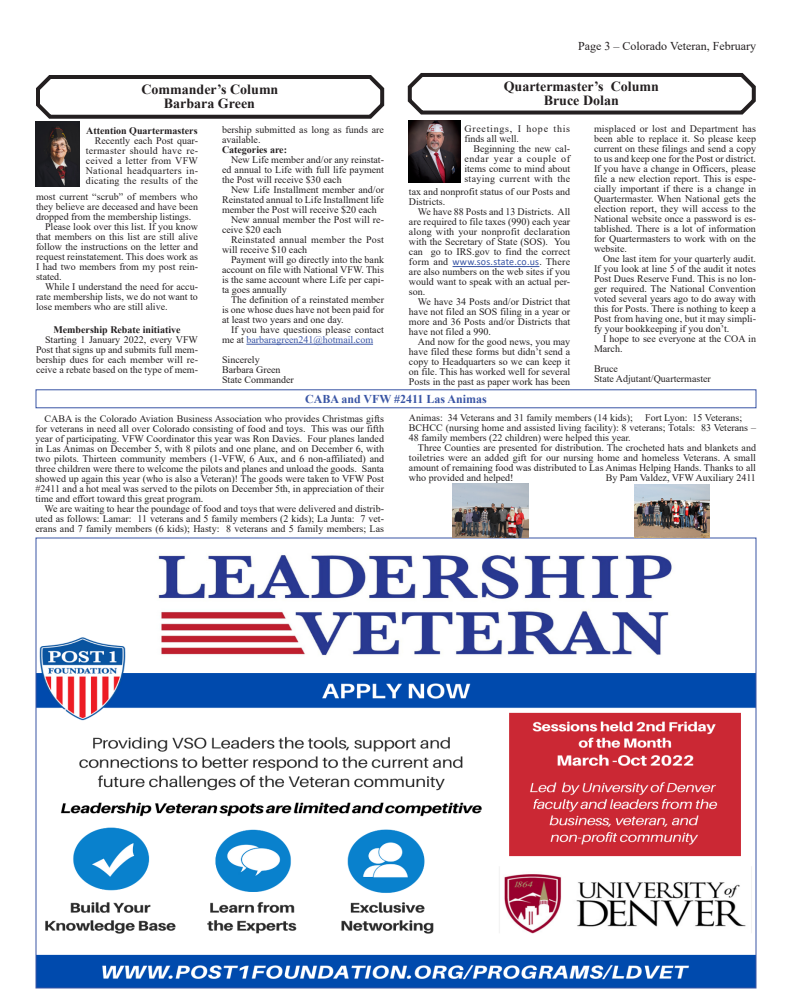
<style>
.page{position:relative;width:792px;height:1008px;background:#fff}
.page>*{position:absolute;margin:0;border:0;box-sizing:border-box;transform-origin:0 0}
.headlMessage_froine{font:700 14px "Times New Roman";color:#231f20}
.I_have_sai{font:12px "Times New Roman";color:#231f20}
.Heading_4{font:700 12px "Times New Roman";color:#3854a4}
.officer_colu{font:10px/10px "Times New Roman";color:#231f20;text-align:justify}
.officer_colu-2{font:700 10px "Times New Roman";color:#231f20}
.officer_colu-3{font:10px/10px "Times New Roman";letter-spacing:.02em;color:#231f20}
.officer_colu-4{font:10px/10px "Times New Roman";letter-spacing:.075em;color:#231f20}
.s1{color:#3854a4}
.s2{font-family:"Calibri";color:#3854a4}
</style>
<div class="page">
<svg style="left:36px;top:75px;width:349px;height:44px"></svg>
<img style="left:409px;top:121px;width:52px;height:62px">
<img style="left:36px;top:122px;width:44px;height:64px">
<svg style="left:407px;top:73px;width:349px;height:42px"></svg>
<hr style="left:246px;top:344px;width:127px;height:1px;background:#3854a4">
<img style="left:38px;top:555px;width:716px;height:431px">
<hr style="left:453px;top:266px;width:86px;height:1px;background:#3854a4">
<div style="left:36px;top:389px;width:720px;height:19px;border:1px solid #3854a4"></div>
<img style="left:634px;top:484px;width:76px;height:53px">
<img style="left:452px;top:484px;width:76px;height:54px">
<p class="headlMessage_froine" style="left:141px;top:79px;width:139px">Commander’s Column</p>
<p class="headlMessage_froine" style="left:164px;top:93px;width:93px">Barbara Green</p>
<p class="officer_colu-2" style="left:86px;top:123px;width:113px">Attention Quartermasters</p>
<p class="officer_colu" style="left:86px;top:135px;width:114px;text-indent:9px">Recently each Post quar&shy;termaster should have re&shy;ceived a letter from VFW National headquarters in&shy;dicating the results of the</p>
<p class="officer_colu" style="left:36px;top:192px;width:164px">most current “scrub” of members who they believe are deceased and have been dropped from the membership listings.</p>
<p class="officer_colu" style="left:36px;top:222px;width:164px;text-indent:9px">Please look over this list. If you know that members on this list are still alive follow the instructions on the letter and request reinstatement. This does work as I had two members from my post rein&shy;stated.</p>
<p class="officer_colu" style="left:36px;top:282px;width:163px;text-indent:9px">While I understand the need for accu&shy;rate membership lists, we do not want to lose members who are still alive.</p>
<p class="officer_colu-2" style="left:53px;top:323px;width:129px">Membership Rebate initiative</p>
<p class="officer_colu" style="left:36px;top:335px;width:164px;text-indent:9px">Starting 1 January 2022, every VFW Post that signs up and submits full mem&shy;bership dues for each member will re&shy;ceive a rebate based on the type of mem-</p>
<p class="officer_colu" style="left:222px;top:124px;width:164px">bership submitted as long as funds are available.</p>
<p class="officer_colu-2" style="left:222px;top:143px;width:67px">Categories are:</p>
<p class="officer_colu" style="left:222px;top:154px;width:164px;text-indent:9px">New Life member and/or any reinstat&shy;ed annual to Life with full life payment the Post will receive $30 each</p>
<p class="officer_colu" style="left:222px;top:184px;width:164px;text-indent:9px">New Life Installment member and/or Reinstated annual to Life Installment life member the Post will receive $20 each</p>
<p class="officer_colu" style="left:222px;top:214px;width:163px;text-indent:9px">New annual member the Post will re&shy;ceive $20 each</p>
<p class="officer_colu-3" style="left:222px;top:234px;width:164px;text-indent:9px">Reinstated annual member the Post will receive $10 each</p>
<p class="officer_colu" style="left:222px;top:254px;width:164px;text-indent:9px">Payment will go directly into the bank account on file with National VFW. This is the same account where Life per capi&shy;ta goes annually</p>
<p class="officer_colu" style="left:222px;top:294px;width:164px;text-indent:9px">The definition of a reinstated member is one whose dues have not been paid for at least two years and one day.</p>
<p class="officer_colu" style="left:222px;top:324px;width:164px;text-indent:9px">If you have questions please contact me at <span class="s1">barbaragreen241@hotmail.com</span></p>
<p class="officer_colu" style="left:222px;top:354px;width:39px">Sincerely</p>
<p class="officer_colu" style="left:222px;top:364px;width:60px">Barbara Green</p>
<p class="officer_colu" style="left:222px;top:374px;width:73px">State Commander</p>
<p class="I_have_sai" style="left:578px;top:38px;width:179px">Page 3 – Colorado Veteran, February</p>
<p class="headlMessage_froine" style="left:504px;top:76px;width:157px">Quartermaster’s Column</p>
<p class="headlMessage_froine" style="left:544px;top:90px;width:77px">Bruce Dolan</p>
<p class="officer_colu-4" style="left:464px;top:124px;width:107px">Greetings, I hope this finds all well.</p>
<p class="officer_colu" style="left:464px;top:144px;width:107px;text-indent:9px">Beginning the new cal&shy;endar year a couple of items come to mind about staying current with the</p>
<p class="officer_colu" style="left:409px;top:187px;width:163px">tax and nonprofit status of our Posts and<br>Districts.</p>
<p class="officer_colu" style="left:409px;top:207px;width:163px;text-indent:9px">We have 88 Posts and 13 Districts. All are required to file taxes (990) each year along with your nonprofit declaration with the Secretary of State (SOS). You can go to IRS.gov to find the correct form and <span class="s2">www.sos.state.co.us</span>. There are also numbers on the web sites if you would want to speak with an actual per&shy;son.</p>
<p class="officer_colu" style="left:409px;top:297px;width:163px;text-indent:9px">We have 34 Posts and/or District that have not filed an SOS filing in a year or more and 36 Posts and/or Districts that have not filed a 990.</p>
<p class="officer_colu" style="left:409px;top:337px;width:163px;text-indent:9px">And now for the good news, you may have filed these forms but didn’t send a copy to Headquarters so we can keep it on file. This has worked well for several Posts in the past as paper work has been</p>
<p class="officer_colu" style="left:594px;top:123px;width:164px">misplaced or lost and Department has been able to replace it. So please keep current on these filings and send a copy to us and keep one for the Post or district.</p>
<p class="officer_colu" style="left:594px;top:163px;width:164px">If you have a change in Officers, please file a new election report. This is espe&shy;cially important if there is a change in Quartermaster. When National gets the election report, they will access to the National website once a password is es&shy;tablished. There is a lot of information for Quartermasters to work with on the website.</p>
<p class="officer_colu" style="left:594px;top:253px;width:164px;text-indent:9px">One last item for your quarterly audit.<br>If you look at line 5 of the audit it notes Post Dues Reserve Fund. This is no lon&shy;ger required. The National Convention voted several years ago to do away with this for Posts. There is nothing to keep a Post from having one, but it may simpli&shy;fy your bookkeeping if you don’t.</p>
<p class="officer_colu" style="left:594px;top:333px;width:164px;text-indent:9px">I hope to see everyone at the COA in<br>March.</p>
<p class="officer_colu" style="left:594px;top:363px;width:25px">Bruce</p>
<p class="officer_colu" style="left:594px;top:373px;width:118px">State Adjutant/Quartermaster</p>
<p class="Heading_4" style="left:305px;top:390px;width:183px">CABA and VFW #2411 Las Animas</p>
<p class="officer_colu" style="left:36px;top:414px;width:350px;text-indent:9px">CABA is the Colorado Aviation Business Association who provides Christmas gifts for veterans in need all over Colorado consisting of food and toys. This was our fifth year of participating. VFW Coordinator this year was Ron Davies. Four planes landed in Las Animas on December 5, with 8 pilots and one plane, and on December 6, with two pilots. Thirteen community members (1-VFW, 6 Aux, and 6 non-affiliated) and three children were there to welcome the pilots and planes and unload the goods. Santa showed up again this year (who is also a Veteran)! The goods were taken to VFW Post #2411 and a hot meal was served to the pilots on December 5th, in appreciation of their time and effort toward this great program.</p>
<p class="officer_colu" style="left:36px;top:504px;width:350px;text-indent:9px">We are waiting to hear the poundage of food and toys that were delivered and distrib&shy;uted as follows: Lamar: 11 veterans and 5 family members (2 kids); La Junta: 7 vet&shy;erans and 7 family members (6 kids); Hasty: 8 veterans and 5 family members; Las</p>
<p class="officer_colu" style="left:409px;top:412px;width:349px;text-align:left">Animas: 34 Veterans and 31 family members (14 kids); Fort Lyon: 15 Veterans;<br>BCHCC (nursing home and assisted living facility): 8 veterans; Totals: 83 Veterans –<br>48 family members (22 children) were helped this year.</p>
<p class="officer_colu" style="left:409px;top:442px;width:349px;text-indent:9px">Three Counties are presented for distribution. The crocheted hats and blankets and toiletries were an added gift for our nursing home and homeless Veterans. A small amount of remaining food was distributed to Las Animas Helping Hands. Thanks to all who provided and helped!</p>
<p class="officer_colu" style="left:606px;top:472px;width:152px">By Pam Valdez, VFW Auxiliary 2411</p>
</div>
